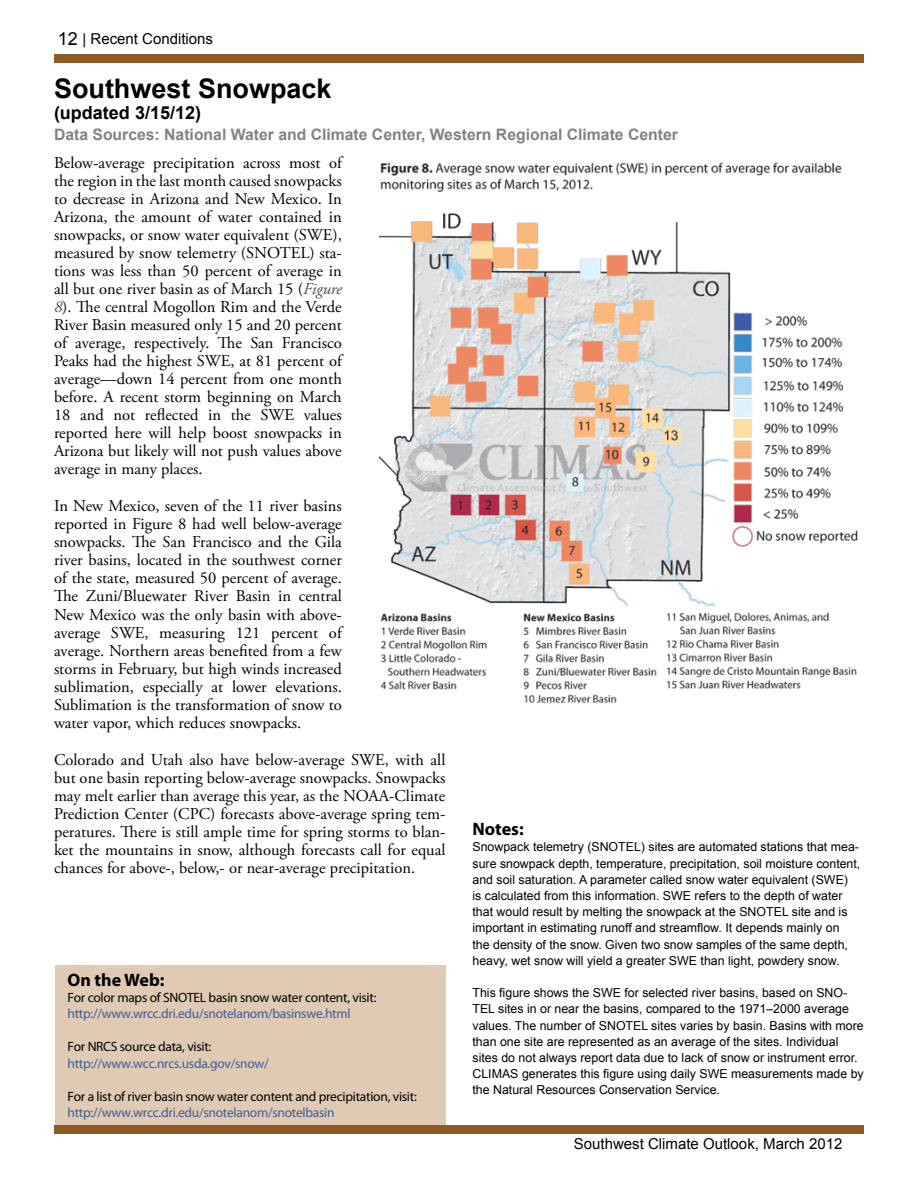
<style>
.page{position:relative;width:918px;height:1188px;background:#fff}
.page>*{position:absolute;margin:0;border:0;box-sizing:border-box;transform-origin:0 0}
.t1{font:700 27px "Arial";color:#000}
.t2{font:700 18px "Arial";color:#000}
.t3{font:700 18px "Myriad Pro";color:#000}
.t4{font:16.5px/18px "Adobe Garamond Pro";color:#000;text-align:justify}
.t5{font:700 15.75px "Arial";color:#808285}
.t6{font:15px "Arial";color:#000}
.t7{font:13.5px "Myriad Pro";letter-spacing:-.02em;color:#000}
.t8{font:13.5px "Myriad Pro";letter-spacing:-.02em;color:#3d5c95}
.t9{font:12.3px/16.2px "Arial";color:#000}
.s1{font-size:18px}
.s2{font-style:italic;color:#4d4d4f}
</style>
<div class="page">
<div style="left:54px;top:1125px;width:810px;height:9px;background:#8e5b24"></div>
<div style="left:54px;top:54px;width:810px;height:9px;background:#8e5b24"></div>
<div style="left:55px;top:966px;width:390px;height:159px;background:#e1cab4"></div>
<img style="left:379px;top:162px;width:479px;height:541px">
<p class="t6" style="left:58px;top:29px;width:157px"><span class="s1">12</span> | Recent Conditions</p>
<h1 class="t1" style="left:54px;top:70px;width:279px">Southwest Snowpack</h1>
<p class="t2" style="left:54px;top:100px;width:149px">(updated 3/15/12)</p>
<p class="t5" style="left:54px;top:124px;width:626px">Data Sources: National Water and Climate Center, Western Regional Climate Center</p>
<p class="t4" style="left:54px;top:154px;width:289px">Below-average precipitation across most of the region in the last month caused snowpacks to decrease in Arizona and New Mexico. In Arizona, the amount of water contained in snowpacks, or snow water equivalent (SWE), measured by snow telemetry (SNOTEL) sta&shy;tions was less than 50 percent of average in all but one river basin as of March 15 (<span class="s2">Figure 8</span>). The central Mogollon Rim and the Verde River Basin measured only 15 and 20 percent of average, respectively. The San Francisco Peaks had the highest SWE, at 81 percent of average—down 14 percent from one month before. A recent storm beginning on March 18 and not reflected in the SWE values reported here will help boost snowpacks in Arizona but likely will not push values above average in many places.</p>
<p class="t4" style="left:54px;top:498px;width:289px">In New Mexico, seven of the 11 river basins reported in Figure 8 had well below-average snowpacks. The San Francisco and the Gila river basins, located in the southwest corner of the state, measured 50 percent of average.<br>The Zuni/Bluewater River Basin in central New Mexico was the only basin with above&shy;average SWE, measuring 121 percent of average. Northern areas benefited from a few storms in February, but high winds increased sublimation, especially at lower elevations.<br>Sublimation is the transformation of snow to water vapor, which reduces snowpacks.</p>
<p class="t4" style="left:54px;top:751px;width:393px">Colorado and Utah also have below-average SWE, with all but one basin reporting below-average snowpacks. Snowpacks may melt earlier than average this year, as the NOAA-Climate Prediction Center (CPC) forecasts above-average spring tem&shy;peratures. There is still ample time for spring storms to blan&shy;ket the mountains in snow, although forecasts call for equal chances for above-, below,- or near-average precipitation.</p>
<p class="t3" style="left:472px;top:817px;width:53px">Notes:</p>
<p class="t9" style="left:472px;top:839px;width:389px">Snowpack telemetry (SNOTEL) sites are automated stations that mea&shy;sure snowpack depth, temperature, precipitation, soil moisture content, and soil saturation. A parameter called snow water equivalent (SWE)<br>is calculated from this information. SWE refers to the depth of water that would result by melting the snowpack at the SNOTEL site and is important in estimating runoff and streamflow. It depends mainly on<br>the density of the snow. Given two snow samples of the same depth, heavy, wet snow will yield a greater SWE than light, powdery snow.</p>
<p class="t9" style="left:472px;top:985px;width:393px">This figure shows the SWE for selected river basins, based on SNO-TEL sites in or near the basins, compared to the 1971–2000 average values. The number of SNOTEL sites varies by basin. Basins with more than one site are represented as an average of the sites. Individual sites do not always report data due to lack of snow or instrument error.<br>CLIMAS generates this figure using daily SWE measurements made by the Natural Resources Conservation Service.</p>
<p class="t3" style="left:67px;top:968px;width:98px">On the Web:</p>
<p class="t7" style="left:67px;top:989px;width:311px">For color maps of SNOTEL basin snow water content, visit:</p>
<p class="t8" style="left:67px;top:1006px;width:285px">http://www.wrcc.dri.edu/snotelanom/basinswe.html</p>
<p class="t7" style="left:67px;top:1039px;width:145px">For NRCS source data, visit:</p>
<p class="t8" style="left:67px;top:1055px;width:203px">http://www.wcc.nrcs.usda.gov/snow/</p>
<p class="t7" style="left:67px;top:1088px;width:351px">For a list of river basin snow water content and precipitation, visit:</p>
<p class="t8" style="left:67px;top:1105px;width:269px">http://www.wrcc.dri.edu/snotelanom/snotelbasin</p>
<p class="t6" style="left:574px;top:1134px;width:270px">Southwest Climate Outlook, March 2012</p>
</div>
